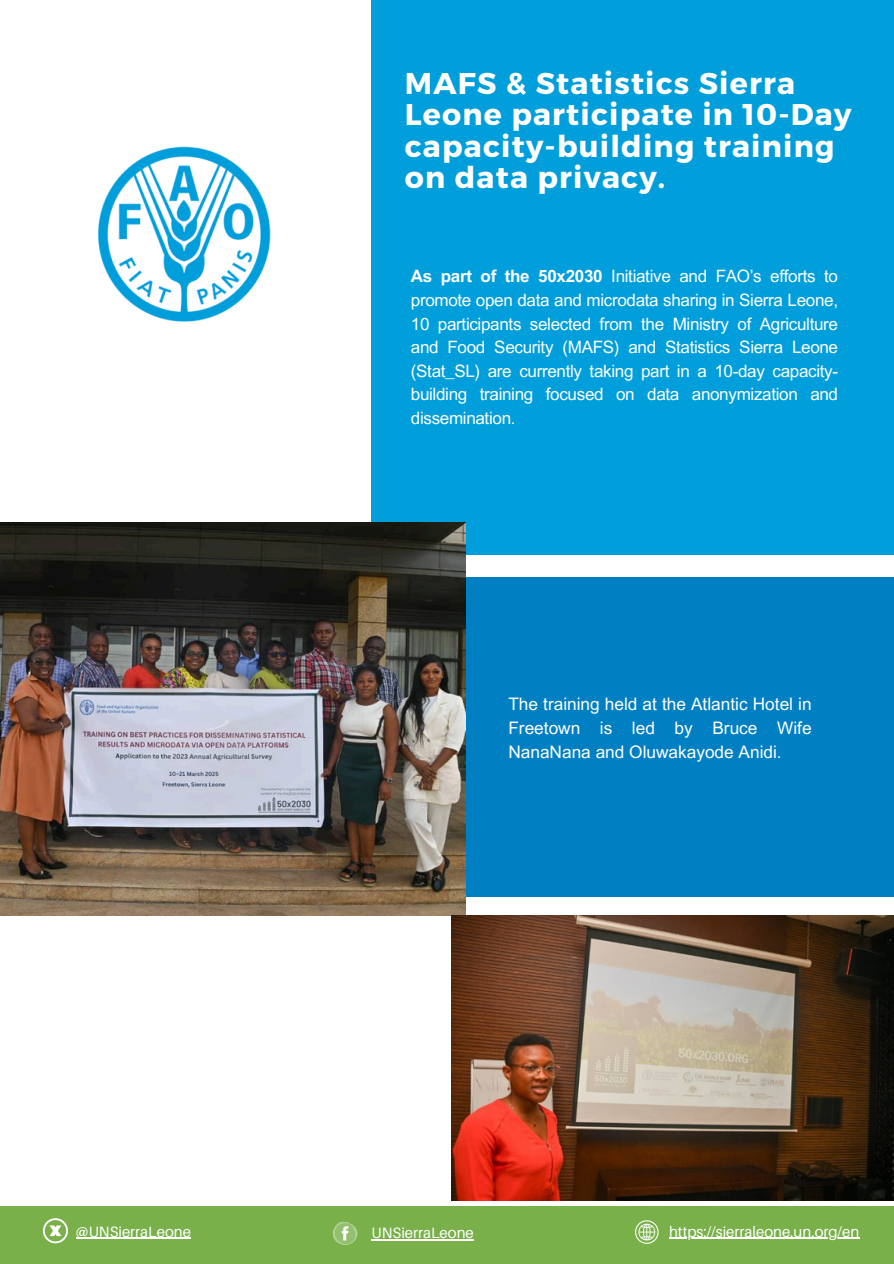
<style>
.page{position:relative;width:894px;height:1264px;background:#fff}
.page>*{position:absolute;margin:0;border:0;box-sizing:border-box;transform-origin:0 0}
.t1{font:700 30px/31.5px "Montserrat";letter-spacing:.04em;color:#fff}
.t2{font:17.25px/23.7px "Arial MT Pro";color:#fff;text-align:justify}
.t3{font:17.1px/23.7px "Arial MT Pro";letter-spacing:-.02em;color:#fff;text-align:justify}
.t4{font:15px "Aileron";color:#fff}
.s1{font-weight:700}
</style>
<div class="page">
<div style="left:0;top:1205px;width:893px;height:58px;background:#79b04a"></div>
<svg style="left:43px;top:1218px;width:25px;height:24px"></svg>
<svg style="left:635px;top:1220px;width:23px;height:23px"></svg>
<hr style="left:669px;top:1237px;width:190px;height:1px;background:#fff">
<svg style="left:332px;top:1221px;width:26px;height:24px"></svg>
<div style="left:371px;top:0;width:522px;height:554px;background:#009edb"></div>
<div style="left:460px;top:577px;width:433px;height:319px;background:#007fc2"></div>
<img style="left:0;top:522px;width:465px;height:393px">
<img style="left:98px;top:146px;width:173px;height:176px">
<img style="left:451px;top:915px;width:441px;height:285px">
<hr style="left:371px;top:1238px;width:102px;height:2px;background:#fff">
<svg style="left:76px;top:1237px;width:13px;height:1px"></svg>
<hr style="left:89px;top:1237px;width:102px;height:1px;background:#fff">
<h2 class="t1" style="left:405px;top:66px;width:448px">MAFS &amp; Statistics Sierra<br>Leone participate in 10-Day capacity-building training on data privacy.</h2>
<p class="t3" style="left:411px;top:266px;width:428px"><span class="s1">As part of the 50x2030</span> Initiative and FAO’s efforts to promote open data and microdata sharing in Sierra Leone, 10 participants selected from the Ministry of Agriculture and Food Security (MAFS) and Statistics Sierra Leone (Stat_SL) are currently taking part in a 10-day capacity&shy;building training focused on data anonymization and dissemination.</p>
<p class="t2" style="left:508px;top:694px;width:304px">The training held at the Atlantic Hotel in Freetown is led by Bruce Wife NanaNana and Oluwakayode Anidi.</p>
<p class="t4" style="left:76px;top:1221px;width:116px">@UNSierraLeone</p>
<p class="t4" style="left:371px;top:1223px;width:104px">UNSierraLeone</p>
<h1 class="t4" style="left:669px;top:1221px;width:192px">https://sierraleone.un.org/en</h1>
</div>
